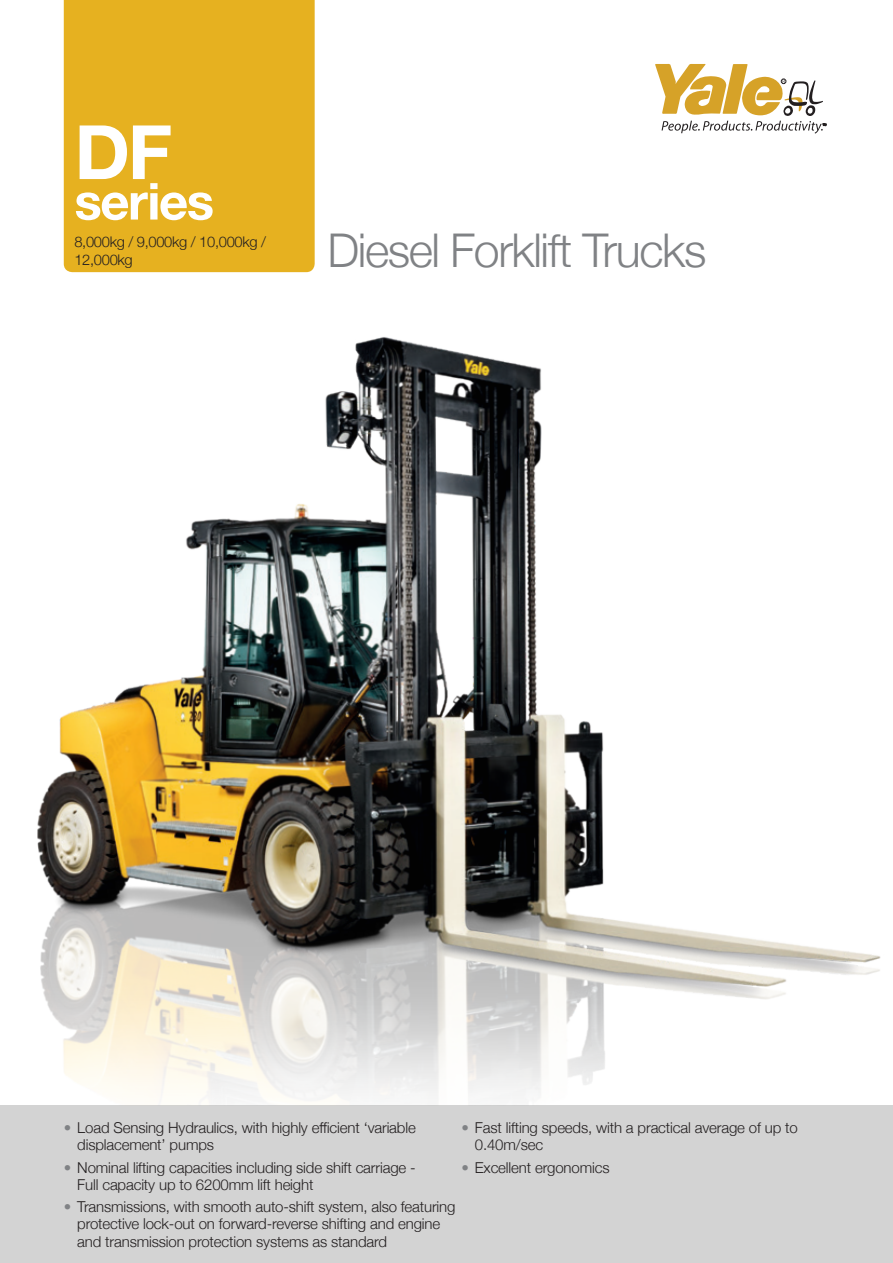
<style>
.page{position:relative;width:893px;height:1263px;background:#fff}
.page>*{position:absolute;margin:0;border:0;box-sizing:border-box;transform-origin:0 0}
.t1{font:700 75px "Helvetica Neue CE";color:#fff}
.t2{font:700 51px "Helvetica Neue CE";letter-spacing:-.03em;color:#fff}
.t3{font:300 46.5px "Helvetica Neue";letter-spacing:-.03em;color:#808285}
.t4{font:300 15px/17.2px "Helvetica Neue";letter-spacing:-.01em;color:#231f20}
.t5{font:300 14.7px/17.7px "Helvetica Neue";letter-spacing:-.02em;color:#231f20}
.s1{color:#808285}
</style>
<div class="page">
<div style="left:0;top:1106px;width:893px;height:157px;background:#d3d3d3"></div>
<svg style="left:655px;top:64px;width:171px;height:70px"></svg>
<div style="left:64px;top:0;width:251px;height:272px;background:#e6b120"></div>
<img style="left:0;top:337px;width:893px;height:769px">
<p class="t1" style="left:74px;top:106px;width:99px">DF</p>
<p class="t2" style="left:74px;top:170px;width:141px">series</p>
<p class="t5" style="left:74px;top:232px;width:193px">8,000kg / 9,000kg / 10,000kg /<br>12,000kg</p>
<p class="t3" style="left:327px;top:213px;width:380px">Diesel Forklift Trucks</p>
<p class="t4" style="left:77px;top:1118px;width:340px;text-indent:-14px"><span class="s1">•</span> Load Sensing Hydraulics, with highly efficient ‘variable displacement’ pumps</p>
<p class="t4" style="left:77px;top:1157px;width:340px;text-indent:-14px"><span class="s1">•</span> Nominal lifting capacities including side shift carriage -<br>Full capacity up to 6200mm lift height</p>
<p class="t4" style="left:77px;top:1197px;width:380px;text-indent:-14px"><span class="s1">•</span> Transmissions, with smooth auto-shift system, also featuring protective lock-out on forward-reverse shifting and engine and transmission protection systems as standard</p>
<p class="t4" style="left:475px;top:1118px;width:324px;text-indent:-14px"><span class="s1">•</span> Fast lifting speeds, with a practical average of up to<br>0.40m/sec</p>
<p class="t4" style="left:461px;top:1157px;width:150px"><span class="s1">•</span> Excellent ergonomics</p>
</div>
